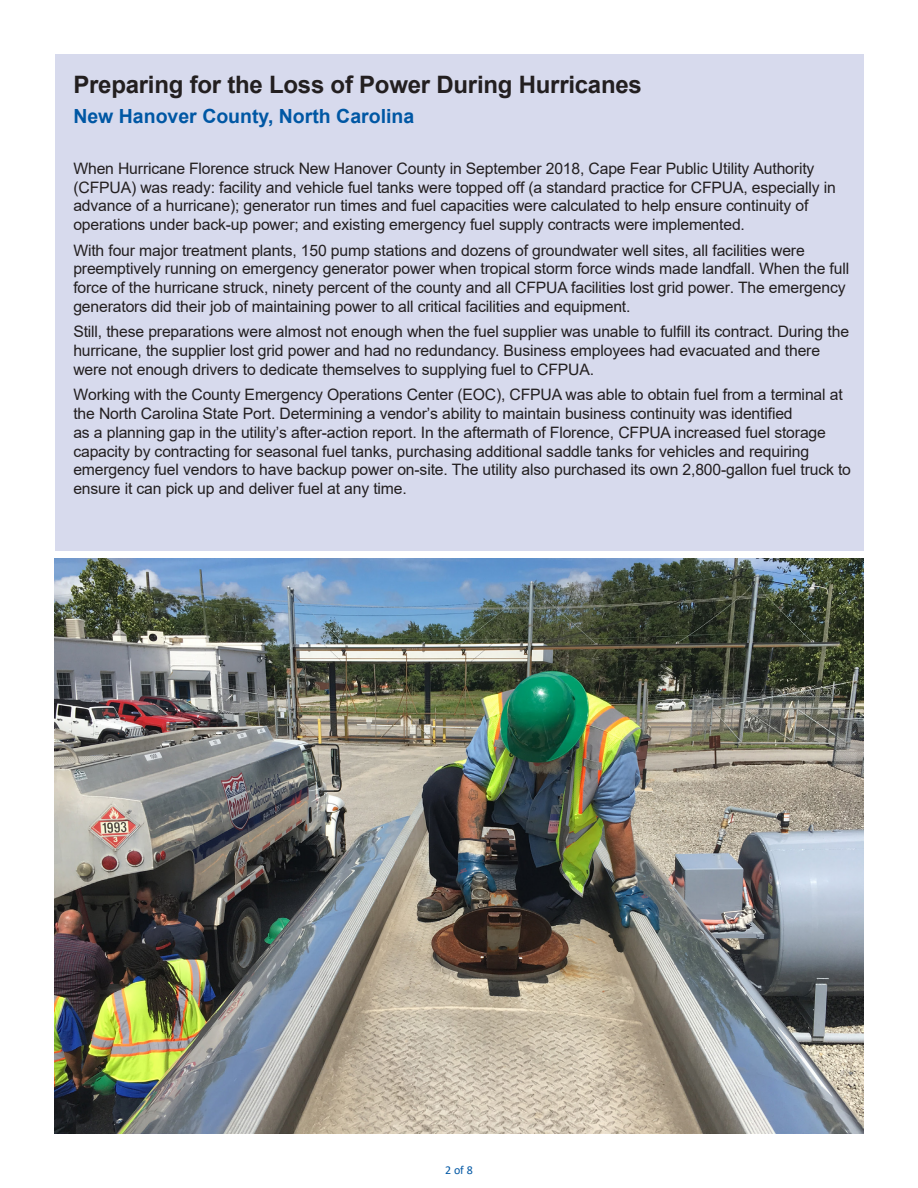
<style>
.page{position:relative;width:918px;height:1188px;background:#fff}
.page>*{position:absolute;margin:0;border:0;box-sizing:border-box;transform-origin:0 0}
.t1{font:700 24px "Arial";letter-spacing:-.01em;color:#231f20}
.t2{font:700 19.5px "Arial";color:#0057a4}
.t3{font:15.75px/18.8px "Arial";letter-spacing:-.01em;color:#231f20}
.t4{font:12px "Calibri";color:#0057a4}
</style>
<div class="page">
<div style="left:55px;top:54px;width:809px;height:497px;background:#d7daed"></div>
<img style="left:54px;top:558px;width:810px;height:576px">
<p class="t1" style="left:73px;top:67px;width:570px">Preparing for the Loss of Power During Hurricanes</p>
<p class="t2" style="left:73px;top:102px;width:342px">New Hanover County, North Carolina</p>
<p class="t3" style="left:73px;top:159px;width:764px">When Hurricane Florence struck New Hanover County in September 2018, Cape Fear Public Utility Authority (CFPUA) was ready: facility and vehicle fuel tanks were topped off (a standard practice for CFPUA, especially in advance of a hurricane); generator run times and fuel capacities were calculated to help ensure continuity of operations under back-up power; and existing emergency fuel supply contracts were implemented.</p>
<p class="t3" style="left:73px;top:241px;width:777px">With four major treatment plants, 150 pump stations and dozens of groundwater well sites, all facilities were preemptively running on emergency generator power when tropical storm force winds made landfall. When the full force of the hurricane struck, ninety percent of the county and all CFPUA facilities lost grid power. The emergency generators did their job of maintaining power to all critical facilities and equipment.</p>
<p class="t3" style="left:73px;top:322px;width:777px">Still, these preparations were almost not enough when the fuel supplier was unable to fulfill its contract. During the hurricane, the supplier lost grid power and had no redundancy. Business employees had evacuated and there were not enough drivers to dedicate themselves to supplying fuel to CFPUA.</p>
<p class="t3" style="left:73px;top:385px;width:779px">Working with the County Emergency Operations Center (EOC), CFPUA was able to obtain fuel from a terminal at the North Carolina State Port. Determining a vendor’s ability to maintain business continuity was identified<br>as a planning gap in the utility’s after-action report. In the aftermath of Florence, CFPUA increased fuel storage capacity by contracting for seasonal fuel tanks, purchasing additional saddle tanks for vehicles and requiring emergency fuel vendors to have backup power on-site. The utility also purchased its own 2,800-gallon fuel truck to ensure it can pick up and deliver fuel at any time.</p>
<p class="t4" style="left:445px;top:1161px;width:29px">2 of 8</p>
</div>
